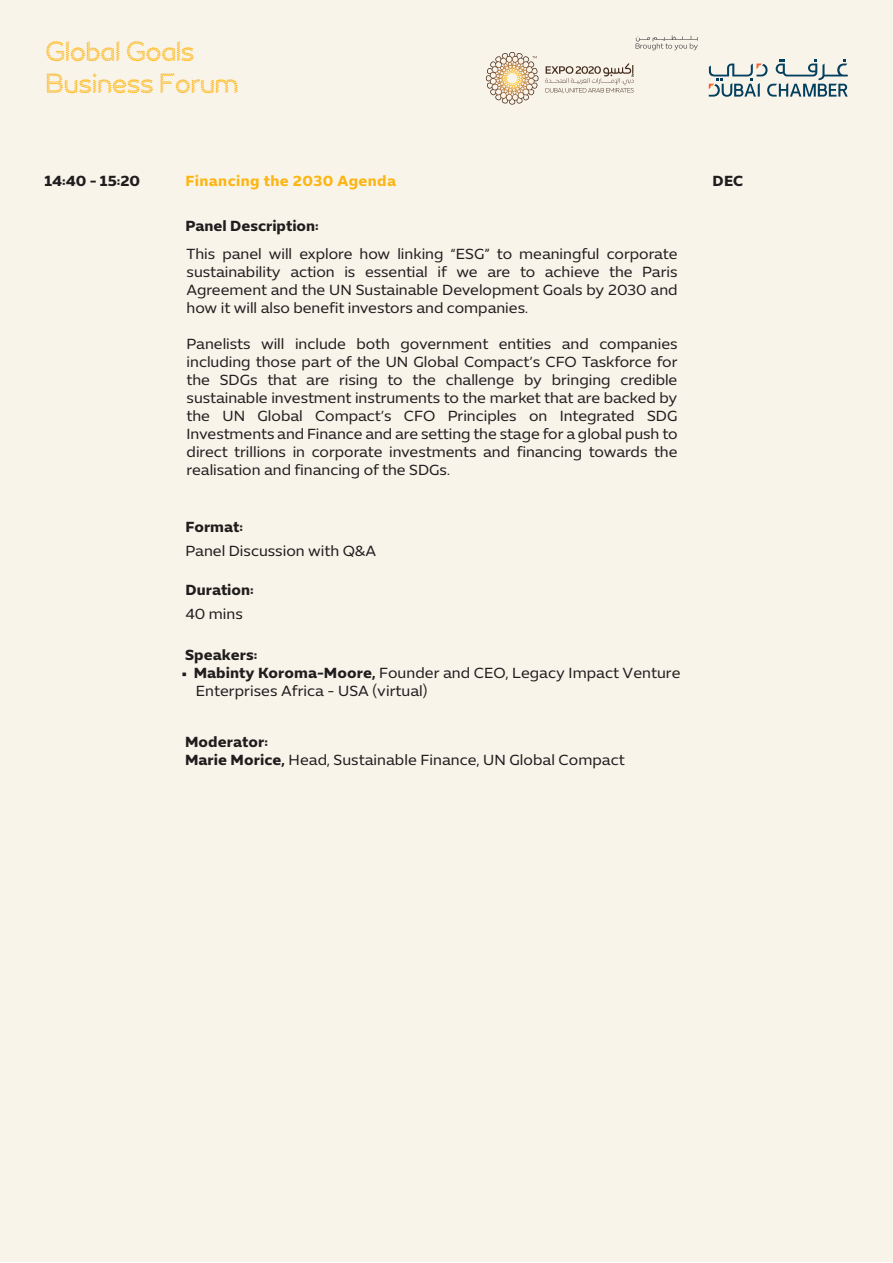
<style>
.page{position:relative;width:893px;height:1263px;background:#fff}
.page>*{position:absolute;margin:0;border:0;box-sizing:border-box;transform-origin:0 0}
.t1{font:27px/32.4px "Expo 2020 Headline";color:#fcb615}
.t2{font:15px/18px "Expo Sans Std";color:#231f20;text-align:justify}
.t3{font:15px/18px "Expo Sans Std";letter-spacing:.005em;color:#201d1e}
.t4{font:700 15px "Expo Sans Std";color:#201d1e}
.t5{font:700 15px "Expo Sans Std";letter-spacing:.025em;color:#fcb615}
.s1{font-weight:700}
</style>
<div class="page">
<div style="left:0;top:0;width:892px;height:1262px;background:#f9f4ea"></div>
<svg style="left:708px;top:60px;width:139px;height:37px"></svg>
<svg style="left:545px;top:63px;width:89px;height:30px"></svg>
<svg style="left:486px;top:52px;width:50px;height:53px"></svg>
<svg style="left:635px;top:35px;width:63px;height:15px"></svg>
<h1 class="t1" style="left:45px;top:36px;width:194px">Global Goals<br>Business Forum</h1>
<p class="t4" style="left:44px;top:172px;width:97px">14:40 - 15:20</p>
<p class="t5" style="left:185px;top:172px;width:212px">Financing the 2030 Agenda</p>
<p class="t4" style="left:712px;top:172px;width:32px">DEC</p>
<p class="t4" style="left:185px;top:216px;width:135px">Panel Description:</p>
<p class="t2" style="left:187px;top:245px;width:492px">This panel will explore how linking “ESG” to meaningful corporate sustainability action is essential if we are to achieve the Paris Agreement and the UN Sustainable Development Goals by 2030 and how it will also benefit investors and companies.</p>
<p class="t2" style="left:187px;top:335px;width:492px">Panelists will include both government entities and companies including those part of the UN Global Compact’s CFO Taskforce for the SDGs that are rising to the challenge by bringing credible sustainable investment instruments to the market that are backed by the UN Global Compact’s CFO Principles on Integrated SDG Investments and Finance and are setting the stage for a global push to direct trillions in corporate investments and financing towards the realisation and financing of the SDGs.</p>
<p class="t4" style="left:185px;top:517px;width:59px">Format:</p>
<p class="t3" style="left:185px;top:542px;width:192px">Panel Discussion with Q&amp;A</p>
<p class="t4" style="left:185px;top:580px;width:70px">Duration:</p>
<p class="t3" style="left:185px;top:605px;width:59px">40 mins</p>
<p class="t4" style="left:185px;top:645px;width:74px">Speakers:</p>
<p class="t3" style="left:196px;top:664px;width:486px;text-indent:-14px"><span class="s1">• Mabinty Koroma-Moore,</span> Founder and CEO, Legacy Impact Venture<br>Enterprises Africa - USA (virtual)</p>
<p class="t3" style="left:185px;top:733px;width:441px"><span class="s1">Moderator:<br>Marie Morice,</span> Head, Sustainable Finance, UN Global Compact</p>
</div>
